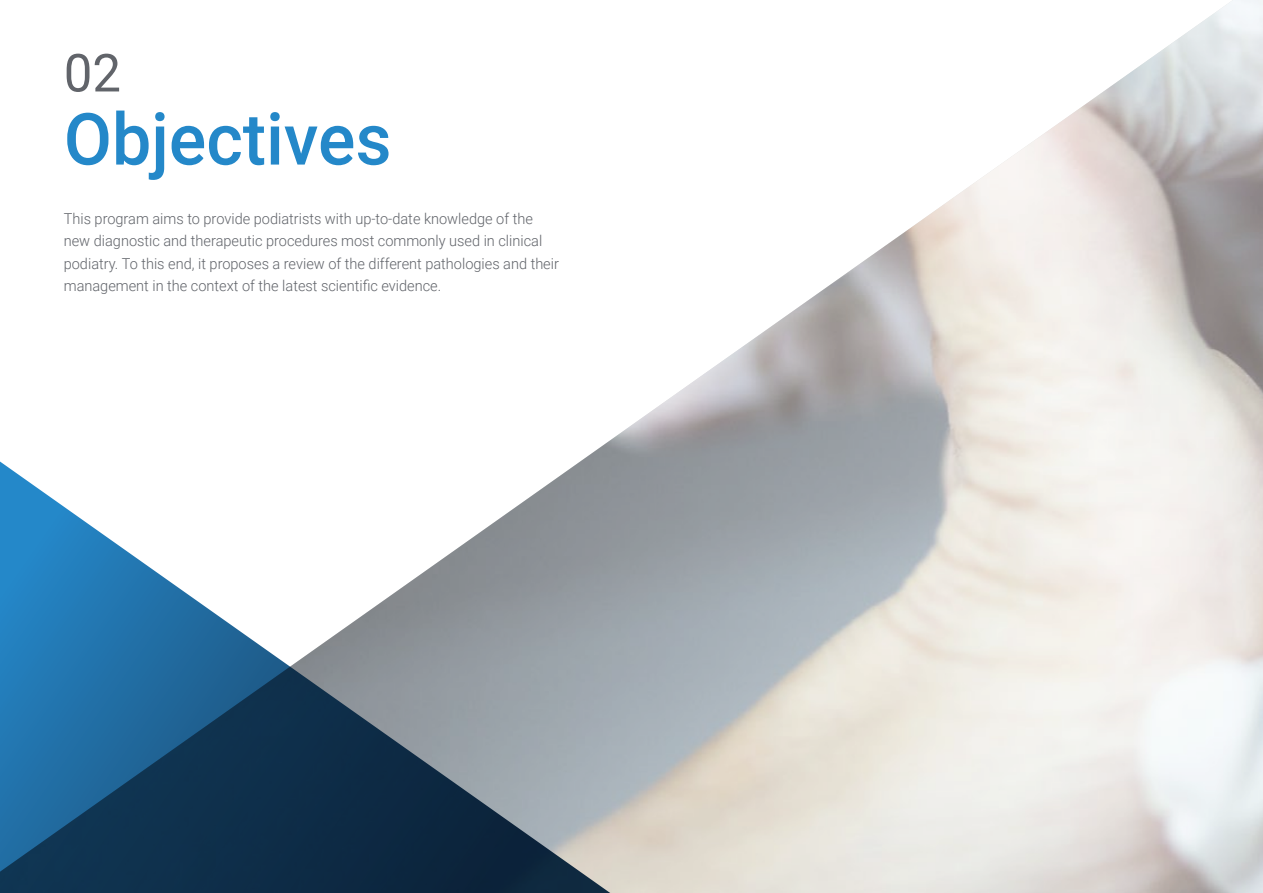
<style>
.page{position:relative;width:1263px;height:893px;background:#fff}
.page>*{position:absolute;margin:0;border:0;box-sizing:border-box;transform-origin:0 0}
.t1{font:500 72px "Roboto";color:#2488c9}
.t2{font:52.5px "Roboto";color:#61646a}
.t3{font:300 15px/22.5px "Roboto";color:#61646a}
</style>
<div class="page">
<svg style="left:0;top:446px;width:640px;height:447px"></svg>
<h2 class="t2" style="left:64px;top:36px;width:59px">02</h2>
<h1 class="t1" style="left:64px;top:89px;width:329px">Objectives</h1>
<p class="t3" style="left:64px;top:207px;width:497px">This program aims to provide podiatrists with up-to-date knowledge of the new diagnostic and therapeutic procedures most commonly used in clinical podiatry. To this end, it proposes a review of the different pathologies and their management in the context of the latest scientific evidence.</p>
</div>
